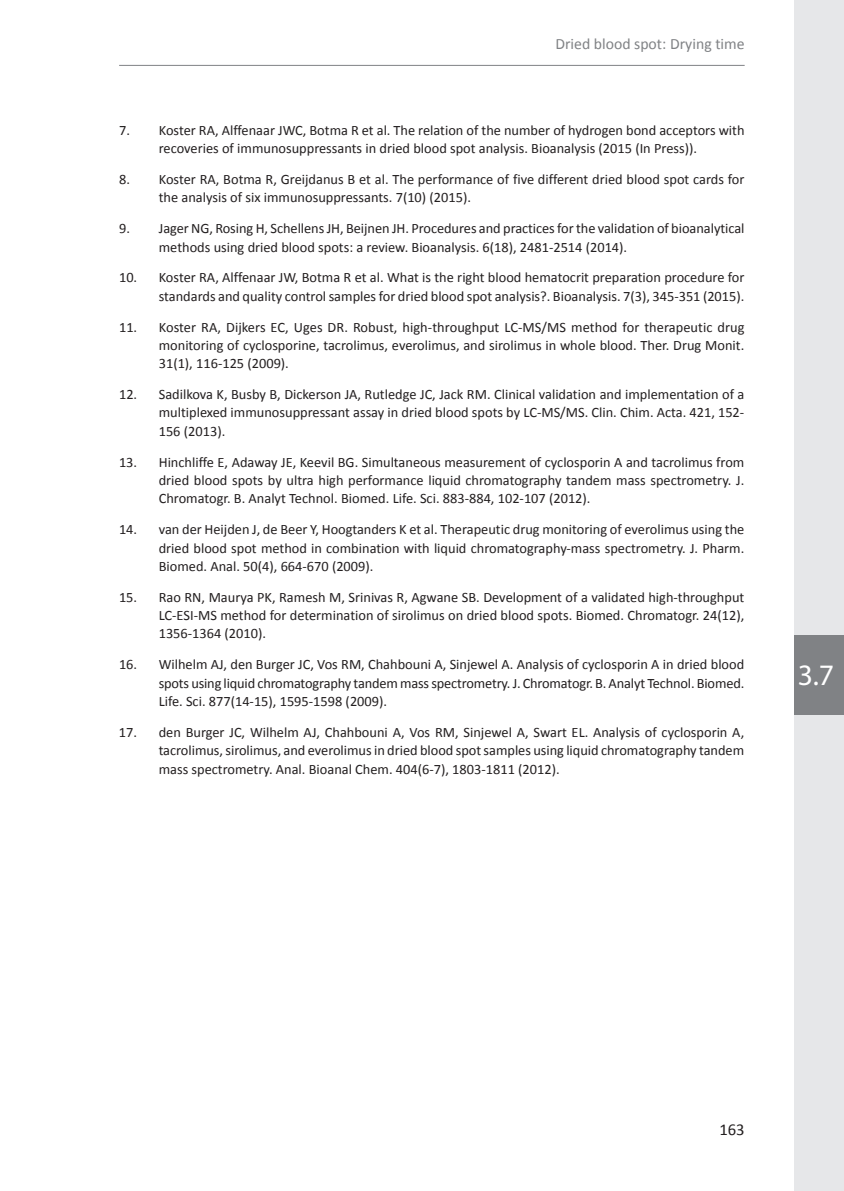
<style>
.page{position:relative;width:844px;height:1191px;background:#fff}
.page>*{position:absolute;margin:0;border:0;box-sizing:border-box;transform-origin:0 0}
.t1{font:29.75px "Myriad Pro";color:#fff}
.t2{font:16.62px "Calibri";color:#231f20}
.t3{font:15.75px "Calibri";color:#808285}
.t4{font:14.35px/18.4px "Calibri";color:#231f20;text-align:justify}
</style>
<div class="page">
<hr style="left:119px;top:65px;width:625px;height:1px;background:#808285">
<div style="left:794px;top:0;width:49px;height:1191px;background:#e6e7e9"></div>
<div style="left:794px;top:635px;width:49px;height:79px;background:#808285"></div>
<p class="t3" style="left:555px;top:34px;width:191px">Dried blood spot: Drying time</p>
<p class="t4" style="left:119px;top:121px;width:627px;text-align:center">7. Koster RA, Alffenaar JWC, Botma R et al. The relation of the number of hydrogen bond acceptors with recoveries of immunosuppressants in dried blood spot analysis. Bioanalysis (2015 (In Press)).</p>
<p class="t4" style="left:159px;top:170px;width:587px;text-indent:-40px">8. Koster RA, Botma R, Greijdanus B et al. The performance of five different dried blood spot cards for the analysis of six immunosuppressants. 7(10) (2015).</p>
<p class="t4" style="left:159px;top:219px;width:587px;text-indent:-40px">9. Jager NG, Rosing H, Schellens JH, Beijnen JH. Procedures and practices for the validation of bioanalytical methods using dried blood spots: a review. Bioanalysis. 6(18), 2481-2514 (2014).</p>
<p class="t4" style="left:119px;top:268px;width:626px;text-align:right">10. Koster RA, Alffenaar JW, Botma R et al. What is the right blood hematocrit preparation procedure for standards and quality control samples for dried blood spot analysis?. Bioanalysis. 7(3), 345-351 (2015).</p>
<p class="t4" style="left:159px;top:317px;width:587px;text-indent:-40px">11. Koster RA, Dijkers EC, Uges DR. Robust, high-throughput LC-MS/MS method for therapeutic drug monitoring of cyclosporine, tacrolimus, everolimus, and sirolimus in whole blood. Ther. Drug Monit.<br>31(1), 116-125 (2009).</p>
<p class="t4" style="left:159px;top:385px;width:587px;text-indent:-40px">12. Sadilkova K, Busby B, Dickerson JA, Rutledge JC, Jack RM. Clinical validation and implementation of a multiplexed immunosuppressant assay in dried blood spots by LC-MS/MS. Clin. Chim. Acta. 421, 152- 156 (2013).</p>
<p class="t4" style="left:159px;top:453px;width:587px;text-indent:-40px">13. Hinchliffe E, Adaway JE, Keevil BG. Simultaneous measurement of cyclosporin A and tacrolimus from dried blood spots by ultra high performance liquid chromatography tandem mass spectrometry. J.<br>Chromatogr. B. Analyt Technol. Biomed. Life. Sci. 883-884, 102-107 (2012).</p>
<p class="t4" style="left:159px;top:520px;width:587px;text-indent:-40px">14. van der Heijden J, de Beer Y, Hoogtanders K et al. Therapeutic drug monitoring of everolimus using the dried blood spot method in combination with liquid chromatography-mass spectrometry. J. Pharm.<br>Biomed. Anal. 50(4), 664-670 (2009).</p>
<p class="t4" style="left:159px;top:588px;width:587px;text-indent:-40px">15. Rao RN, Maurya PK, Ramesh M, Srinivas R, Agwane SB. Development of a validated high-throughput LC-ESI-MS method for determination of sirolimus on dried blood spots. Biomed. Chromatogr. 24(12), 1356-1364 (2010).</p>
<p class="t4" style="left:159px;top:655px;width:587px;text-indent:-40px">16. Wilhelm AJ, den Burger JC, Vos RM, Chahbouni A, Sinjewel A. Analysis of cyclosporin A in dried blood spots using liquid chromatography tandem mass spectrometry. J. Chromatogr. B. Analyt Technol. Biomed.<br>Life. Sci. 877(14-15), 1595-1598 (2009).</p>
<p class="t4" style="left:159px;top:723px;width:587px;text-indent:-40px">17. den Burger JC, Wilhelm AJ, Chahbouni A, Vos RM, Sinjewel A, Swart EL. Analysis of cyclosporin A, tacrolimus, sirolimus, and everolimus in dried blood spot samples using liquid chromatography tandem mass spectrometry. Anal. Bioanal Chem. 404(6-7), 1803-1811 (2012).</p>
<h1 class="t1" style="left:797px;top:656px;width:38px">3.7</h1>
<p class="t2" style="left:719px;top:1119px;width:27px">163</p>
</div>
